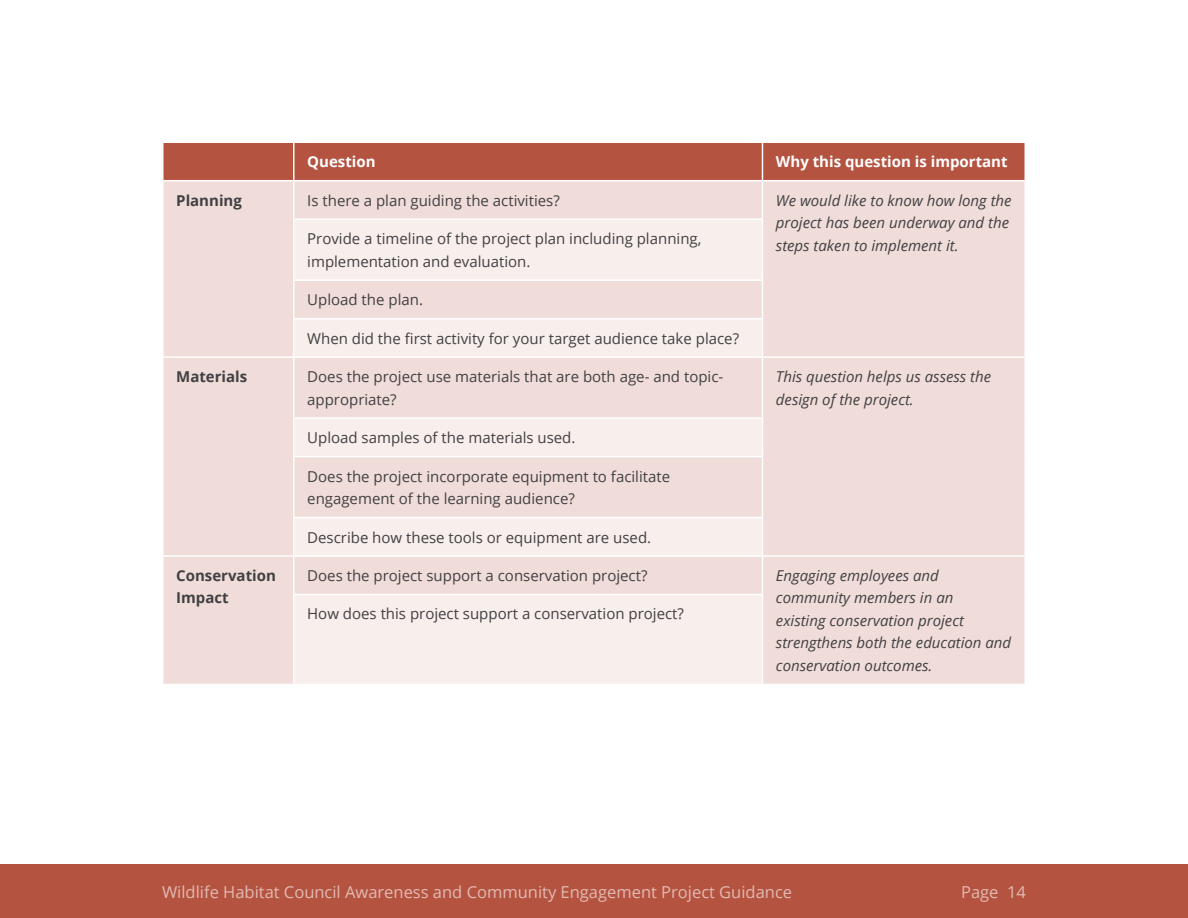
<style>
.page{position:relative;width:1188px;height:918px;background:#fff}
.page>*{position:absolute;margin:0;border:0;box-sizing:border-box;transform-origin:0 0}
.t1{font:16.5px "Open Sans";color:#e1bab3}
.t2{font:15px/22.5px "Open Sans";color:#414042}
.t3{font:italic 15px/22.5px "Open Sans";color:#414042}
.t4{font:700 15px/22.5px "Open Sans";color:#414042}
.t5{font:700 15px "Open Sans";color:#fff}
</style>
<div class="page">
<div style="left:0;top:864px;width:1188px;height:54px;background:#b45340"></div>
<div style="left:163px;top:142px;width:131px;height:39px;background:#b45340"></div>
<div style="left:295px;top:143px;width:730px;height:37px;background:#b45340"></div>
<div style="left:164px;top:181px;width:861px;height:503px;background:#f0ddd9"></div>
<svg style="left:295px;top:220px;width:467px;height:464px;background:#f4e6e4"></svg>
<hr style="left:293px;top:181px;width:2px;height:37px;background:#fff">
<hr style="left:762px;top:181px;width:1px;height:37px;background:#fff">
<hr style="left:293px;top:318px;width:470px;height:1px;background:#fff">
<hr style="left:294px;top:356px;width:468px;height:2px;background:#fff">
<hr style="left:293px;top:417px;width:470px;height:2px;background:#fff">
<hr style="left:293px;top:456px;width:470px;height:1px;background:#fff">
<hr style="left:293px;top:517px;width:470px;height:1px;background:#fff">
<hr style="left:294px;top:555px;width:468px;height:2px;background:#fff">
<hr style="left:293px;top:594px;width:470px;height:1px;background:#fff">
<hr style="left:293px;top:281px;width:2px;height:37px;background:#fff">
<hr style="left:293px;top:319px;width:2px;height:37px;background:#fff">
<hr style="left:162px;top:356px;width:132px;height:2px;background:#fff">
<hr style="left:293px;top:358px;width:2px;height:59px;background:#fff">
<hr style="left:293px;top:419px;width:2px;height:37px;background:#fff">
<hr style="left:293px;top:457px;width:2px;height:60px;background:#fff">
<hr style="left:293px;top:518px;width:2px;height:37px;background:#fff">
<hr style="left:162px;top:555px;width:132px;height:2px;background:#fff">
<hr style="left:293px;top:557px;width:2px;height:37px;background:#fff">
<hr style="left:293px;top:595px;width:2px;height:89px;background:#fff">
<hr style="left:293px;top:218px;width:470px;height:2px;background:#fff">
<hr style="left:293px;top:220px;width:2px;height:59px;background:#fff">
<hr style="left:293px;top:279px;width:470px;height:2px;background:#fff">
<hr style="left:762px;top:220px;width:1px;height:59px;background:#fff">
<hr style="left:762px;top:281px;width:1px;height:37px;background:#fff">
<hr style="left:762px;top:319px;width:1px;height:37px;background:#fff">
<hr style="left:762px;top:356px;width:264px;height:2px;background:#fff">
<hr style="left:762px;top:358px;width:1px;height:59px;background:#fff">
<hr style="left:762px;top:419px;width:1px;height:37px;background:#fff">
<hr style="left:762px;top:457px;width:1px;height:60px;background:#fff">
<hr style="left:762px;top:518px;width:1px;height:37px;background:#fff">
<hr style="left:762px;top:555px;width:264px;height:2px;background:#fff">
<hr style="left:762px;top:557px;width:1px;height:37px;background:#fff">
<hr style="left:762px;top:595px;width:1px;height:89px;background:#fff">
<hr style="left:162px;top:141px;width:132px;height:2px;background:#fff">
<hr style="left:162px;top:143px;width:2px;height:37px;background:#fff">
<hr style="left:293px;top:143px;width:2px;height:37px;background:#fff">
<hr style="left:762px;top:143px;width:1px;height:37px;background:#fff">
<hr style="left:162px;top:180px;width:132px;height:1px;background:#fff">
<p class="t5" style="left:307px;top:156px;width:70px">Question</p>
<p class="t5" style="left:776px;top:156px;width:233px">Why this question is important</p>
<p class="t4" style="left:176px;top:190px;width:67px">Planning</p>
<p class="t2" style="left:307px;top:190px;width:254px">Is there a plan guiding the activities?</p>
<p class="t3" style="left:776px;top:190px;width:237px">We would like to know how long the project has been underway and the steps taken to implement it.</p>
<p class="t2" style="left:307px;top:229px;width:396px">Provide a timeline of the project plan including planning, implementation and evaluation.</p>
<p class="t2" style="left:307px;top:290px;width:117px">Upload the plan.</p>
<p class="t2" style="left:307px;top:327px;width:433px">When did the first activity for your target audience take place?</p>
<p class="t4" style="left:176px;top:367px;width:73px">Materials</p>
<p class="t2" style="left:307px;top:367px;width:418px">Does the project use materials that are both age- and topic&shy;appropriate?</p>
<p class="t3" style="left:776px;top:367px;width:217px">This question helps us assess the design of the project.</p>
<p class="t2" style="left:307px;top:428px;width:270px">Upload samples of the materials used.</p>
<p class="t2" style="left:307px;top:466px;width:364px">Does the project incorporate equipment to facilitate engagement of the learning audience?</p>
<p class="t2" style="left:307px;top:527px;width:345px">Describe how these tools or equipment are used.</p>
<p class="t4" style="left:176px;top:566px;width:101px">Conservation<br>Impact</p>
<p class="t2" style="left:307px;top:566px;width:342px">Does the project support a conservation project?</p>
<p class="t3" style="left:776px;top:566px;width:237px">Engaging employees and community members in an<br>existing conservation project strengthens both the education and conservation outcomes.</p>
<p class="t2" style="left:307px;top:604px;width:378px">How does this project support a conservation project?</p>
<p class="t1" style="left:162px;top:886px;width:632px">Wildlife Habitat Council Awareness and Community Engagement Project Guidance</p>
<p class="t1" style="left:961px;top:886px;width:66px">Page 14</p>
</div>
